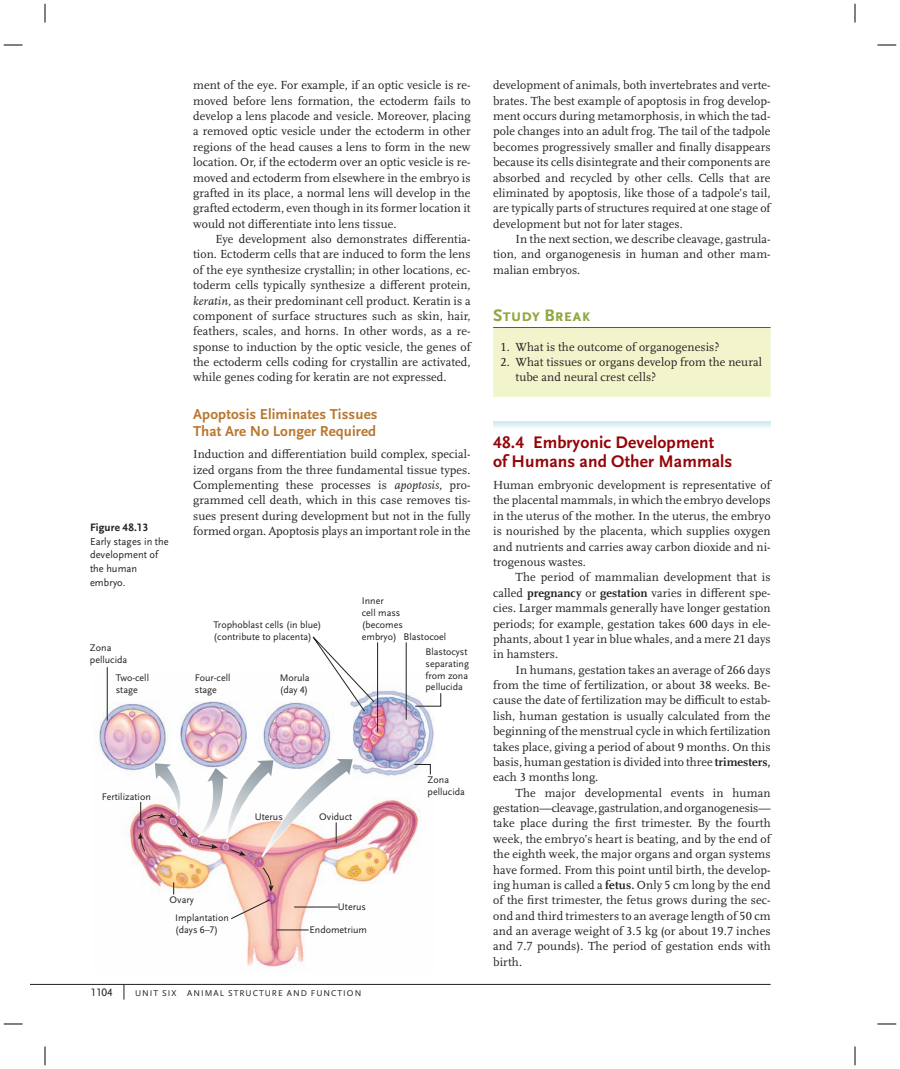
<style>
.page{position:relative;width:900px;height:1069px;background:#fff}
.page>*{position:absolute;margin:0;border:0;box-sizing:border-box;transform-origin:0 0}
.t1{font:700 17.5px/18.8px "Scala Sans Pro";letter-spacing:.01em;color:#940408}
.t2{font:700 17.5px "Scala Sans Pro";letter-spacing:.01em;color:#90a83d}
.t3{font:700 15px/16.9px "Scala Sans Pro";letter-spacing:.005em;color:#b97730}
.t4{font:12.25px/15.4px "Scala Pro";letter-spacing:.005em;color:#231f20;text-align:justify}
.t5{font:700 11.25px "Scala Sans Pro";letter-spacing:.01em;color:#231f20}
.t6{font:11.25px "Scala Sans Pro";color:#231f20}
.t7{font:10.62px/13.8px "Scala Sans Pro";letter-spacing:.01em;color:#231f20}
.t8{font:10px/11.9px "Scala Sans Pro";color:#231f20}
.t9{font:8.75px "Scala Sans Pro";letter-spacing:.115em;color:#231f20}
.s1{font-style:italic}
.s2{font-weight:700}
</style>
<div class="page">
<svg style="left:124px;top:985px;width:1px;height:14px"></svg>
<hr style="left:30px;top:984px;width:741px;height:1px;background:#231f20">
<hr style="left:493px;top:327px;width:278px;height:1px;background:#231f20">
<div style="left:493px;top:328px;width:278px;height:69px;background:#f2f5cb"></div>
<hr style="left:493px;top:421px;width:278px;height:1px;background:#231f20">
<svg style="left:493px;top:422px;width:278px;height:6px"></svg>
<img style="left:99px;top:673px;width:210px;height:294px">
<img style="left:107px;top:636px;width:334px;height:294px">
<svg style="left:4px;top:44px;width:18px;height:2px"></svg>
<svg style="left:878px;top:44px;width:18px;height:2px"></svg>
<svg style="left:4px;top:1023px;width:18px;height:2px"></svg>
<svg style="left:878px;top:1023px;width:18px;height:2px"></svg>
<svg style="left:44px;top:4px;width:2px;height:18px"></svg>
<svg style="left:44px;top:1046px;width:2px;height:19px"></svg>
<svg style="left:854px;top:4px;width:2px;height:18px"></svg>
<svg style="left:854px;top:1046px;width:2px;height:19px"></svg>
<p class="t5" style="left:90px;top:523px;width:60px">Figure 48.13</p>
<p class="t7" style="left:90px;top:535px;width:80px">Early stages in the development of the human embryo.</p>
<p class="t8" style="left:90px;top:643px;width:39px">Zona pellucida</p>
<p class="t8" style="left:116px;top:673px;width:35px">Two-cell stage</p>
<p class="t4" style="left:193px;top:78px;width:279px">ment of the eye. For example, if an optic vesicle is re-</p>
<p class="t4" style="left:193px;top:94px;width:279px">moved before lens formation, the ectoderm fails to</p>
<p class="t4" style="left:193px;top:109px;width:279px">develop a lens placode and vesicle. Moreover, placing</p>
<p class="t4" style="left:193px;top:125px;width:279px">a removed optic vesicle under the ectoderm in other</p>
<p class="t4" style="left:193px;top:140px;width:279px">regions of the head causes a lens to form in the new</p>
<p class="t4" style="left:193px;top:155px;width:279px">location. Or, if the ectoderm over an optic vesicle is re-</p>
<p class="t4" style="left:193px;top:171px;width:279px">moved and ectoderm from elsewhere in the embryo is</p>
<p class="t4" style="left:193px;top:186px;width:279px">grafted in its place, a normal lens will develop in the</p>
<p class="t4" style="left:193px;top:201px;width:279px">grafted ectoderm, even though in its former location it</p>
<p class="t4" style="left:193px;top:217px;width:205px">would not differentiate into lens tissue.</p>
<p class="t4" style="left:216px;top:232px;width:257px">Eye development also demonstrates differentia-</p>
<p class="t4" style="left:193px;top:248px;width:279px">tion. Ectoderm cells that are induced to form the lens</p>
<p class="t4" style="left:193px;top:263px;width:279px">of the eye synthesize crystallin; in other locations, ec-</p>
<p class="t4" style="left:193px;top:278px;width:279px">toderm cells typically synthesize a different protein,</p>
<p class="t4" style="left:193px;top:294px;width:279px"><span class="s1">keratin,</span> as their predominant cell product. Keratin is a</p>
<p class="t4" style="left:193px;top:309px;width:279px">component of surface structures such as skin, hair,</p>
<p class="t4" style="left:193px;top:324px;width:279px">feathers, scales, and horns. In other words, as a re-</p>
<p class="t4" style="left:193px;top:340px;width:279px">sponse to induction by the optic vesicle, the genes of</p>
<p class="t4" style="left:193px;top:355px;width:279px">the ectoderm cells coding for crystallin are activated,</p>
<p class="t4" style="left:193px;top:371px;width:255px">while genes coding for keratin are not expressed.</p>
<p class="t3" style="left:193px;top:407px;width:186px">Apoptosis Eliminates Tissues<br>That Are No Longer Required</p>
<p class="t4" style="left:193px;top:447px;width:279px">Induction and differentiation build complex, special&shy;ized organs from the three fundamental tissue types.<br>Complementing these processes is <span class="s1">apoptosis,</span> pro&shy;grammed cell death, which in this case removes tis&shy;sues present during development but not in the fully formed organ. Apoptosis plays an important role in the</p>
<p class="t8" style="left:214px;top:620px;width:110px">Trophoblast cells (in blue) (contribute to placenta)</p>
<p class="t8" style="left:280px;top:673px;width:32px">Morula (day 4)</p>
<p class="t8" style="left:195px;top:673px;width:37px">Four-cell stage</p>
<p class="t8" style="left:362px;top:596px;width:86px">Inner<br>cell mass<br>(becomes<br>embryo) Blastocoel</p>
<p class="t8" style="left:426px;top:646px;width:45px">Blastocyst separating from zona pellucida</p>
<p class="t8" style="left:102px;top:792px;width:51px">Fertilization</p>
<p class="t8" style="left:255px;top:811px;width:30px">Uterus</p>
<p class="t8" style="left:319px;top:812px;width:34px">Oviduct</p>
<p class="t8" style="left:428px;top:775px;width:39px">Zona pellucida</p>
<p class="t8" style="left:170px;top:895px;width:26px">Ovary</p>
<p class="t8" style="left:175px;top:912px;width:55px">Implantation (days 6–7)</p>
<p class="t8" style="left:338px;top:902px;width:30px">Uterus</p>
<p class="t8" style="left:310px;top:924px;width:59px">Endometrium</p>
<p class="t6" style="left:90px;top:988px;width:24px">1104</p>
<p class="t9" style="left:135px;top:989px;width:228px">UNIT SIX ANIMAL STRUCTURE AND FUNCTION</p>
<p class="t4" style="left:493px;top:78px;width:279px">development of animals, both invertebrates and verte-</p>
<p class="t4" style="left:493px;top:94px;width:279px">brates. The best example of apoptosis in frog develop-</p>
<p class="t4" style="left:493px;top:109px;width:279px">ment occurs during metamorphosis, in which the tad-</p>
<p class="t4" style="left:493px;top:125px;width:279px">pole changes into an adult frog. The tail of the tadpole</p>
<p class="t4" style="left:493px;top:140px;width:279px">becomes progressively smaller and finally disappears</p>
<p class="t4" style="left:493px;top:155px;width:279px">because its cells disintegrate and their components are</p>
<p class="t4" style="left:493px;top:171px;width:279px">absorbed and recycled by other cells. Cells that are</p>
<p class="t4" style="left:493px;top:186px;width:279px">eliminated by apoptosis, like those of a tadpole’s tail,</p>
<p class="t4" style="left:493px;top:201px;width:279px">are typically parts of structures required at one stage of</p>
<p class="t4" style="left:493px;top:217px;width:191px">development but not for later stages.</p>
<p class="t4" style="left:516px;top:232px;width:257px">In the next section, we describe cleavage, gastrula-</p>
<p class="t4" style="left:493px;top:248px;width:279px">tion, and organogenesis in human and other mam-</p>
<p class="t4" style="left:493px;top:263px;width:89px">malian embryos.</p>
<p class="t2" style="left:493px;top:308px;width:99px">Study Break</p>
<p class="t4" style="left:501px;top:340px;width:220px">1. What is the outcome of organogenesis?</p>
<p class="t4" style="left:516px;top:355px;width:248px;text-indent:-15px">2. What tissues or organs develop from the neural tube and neural crest cells?</p>
<p class="t1" style="left:493px;top:434px;width:241px">48.4 Embryonic Development of Humans and Other Mammals</p>
<p class="t4" style="left:493px;top:478px;width:279px">Human embryonic development is representative of</p>
<p class="t4" style="left:493px;top:494px;width:279px">the placental mammals, in which the embryo develops</p>
<p class="t4" style="left:493px;top:509px;width:279px">in the uterus of the mother. In the uterus, the embryo</p>
<p class="t4" style="left:493px;top:524px;width:279px">is nourished by the placenta, which supplies oxygen</p>
<p class="t4" style="left:493px;top:540px;width:279px">and nutrients and carries away carbon dioxide and ni-</p>
<p class="t4" style="left:493px;top:555px;width:94px">trogenous wastes.</p>
<p class="t4" style="left:516px;top:570px;width:257px">The period of mammalian development that is</p>
<p class="t4" style="left:493px;top:586px;width:279px">called <span class="s2">pregnancy</span> or <span class="s2">gestation</span> varies in different spe-</p>
<p class="t4" style="left:493px;top:601px;width:279px">cies. Larger mammals generally have longer gestation</p>
<p class="t4" style="left:493px;top:617px;width:279px">periods; for example, gestation takes 600 days in ele-</p>
<p class="t4" style="left:493px;top:632px;width:279px">phants, about 1 year in blue whales, and a mere 21 days</p>
<p class="t4" style="left:493px;top:647px;width:67px">in hamsters.</p>
<p class="t4" style="left:516px;top:663px;width:257px">In humans, gestation takes an average of 266 days</p>
<p class="t4" style="left:493px;top:678px;width:279px">from the time of fertilization, or about 38 weeks. Be-</p>
<p class="t4" style="left:493px;top:693px;width:279px">cause the date of fertilization may be difficult to estab-</p>
<p class="t4" style="left:493px;top:709px;width:279px">lish, human gestation is usually calculated from the</p>
<p class="t4" style="left:493px;top:724px;width:279px">beginning of the menstrual cycle in which fertilization</p>
<p class="t4" style="left:493px;top:740px;width:279px">takes place, giving a period of about 9 months. On this</p>
<p class="t4" style="left:493px;top:755px;width:279px">basis, human gestation is divided into three <span class="s2">trimesters,</span></p>
<p class="t4" style="left:493px;top:770px;width:107px">each 3 months long.</p>
<p class="t4" style="left:516px;top:786px;width:257px">The major developmental events in human</p>
<p class="t4" style="left:493px;top:801px;width:279px">gestation—cleavage, gastrulation, and organogenesis—</p>
<p class="t4" style="left:493px;top:816px;width:279px">take place during the first trimester. By the fourth</p>
<p class="t4" style="left:493px;top:832px;width:279px">week, the embryo’s heart is beating, and by the end of</p>
<p class="t4" style="left:493px;top:847px;width:279px">the eighth week, the major organs and organ systems</p>
<p class="t4" style="left:493px;top:863px;width:279px">have formed. From this point until birth, the develop-</p>
<p class="t4" style="left:493px;top:878px;width:279px">ing human is called a <span class="s2">fetus.</span> Only 5 cm long by the end</p>
<p class="t4" style="left:493px;top:893px;width:279px">of the first trimester, the fetus grows during the sec-</p>
<p class="t4" style="left:493px;top:909px;width:279px">ond and third trimesters to an average length of 50 cm</p>
<p class="t4" style="left:493px;top:924px;width:279px">and an average weight of 3.5 kg (or about 19.7 inches</p>
<p class="t4" style="left:493px;top:939px;width:279px">and 7.7 pounds). The period of gestation ends with</p>
<p class="t4" style="left:493px;top:955px;width:30px">birth.</p>
</div>
